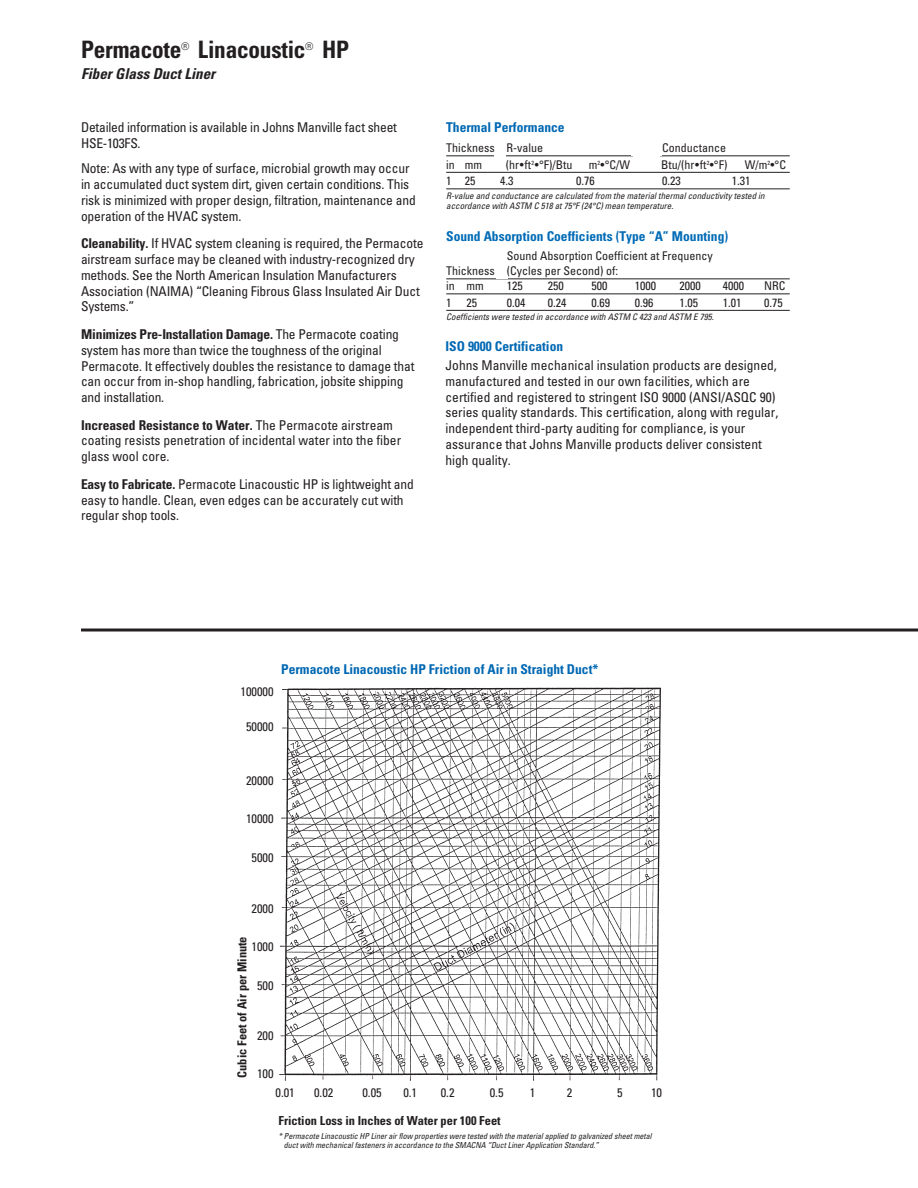
<style>
.page{position:relative;width:918px;height:1188px;background:#fff}
.page>*{position:absolute;margin:0;border:0;box-sizing:border-box;transform-origin:0 0}
.t1{font:700 condensed 24px "Univers";letter-spacing:-.01em;color:#231f20}
.t2{font:italic 700 condensed 15px "Univers";color:#231f20}
.para_copy{font:condensed 13.5px/15.8px "Univers";letter-spacing:-.01em;color:#231f20}
.Blue_heads{font:700 condensed 13.5px "Univers";color:#0168b3}
.t3{font:700 condensed 13.5px "Univers";color:#006bb6}
.t4{font:condensed 12.45px "Univers";color:#231f20}
.t5{font:700 condensed 12.45px "Univers";color:#231f20}
.t6{font:condensed 12px "Univers";color:#231f20}
.t7{font:10.5px "Univers";color:#231f20}
.t8{font:italic condensed 9px "Univers";color:#231f20}
.t9{font:italic condensed 8.25px/9.9px "Univers";letter-spacing:-.005em;color:#231f20}
.s1{font-weight:700}
</style>
<div class="page">
<svg style="left:81px;top:628px;width:837px;height:4px;background:#595657"></svg>
<hr style="left:446px;top:155px;width:344px;height:1px;background:#231f20">
<hr style="left:446px;top:172px;width:344px;height:1px;background:#231f20">
<hr style="left:446px;top:188px;width:344px;height:1px;background:#231f20">
<hr style="left:446px;top:278px;width:344px;height:1px;background:#231f20">
<hr style="left:446px;top:293px;width:344px;height:1px;background:#231f20">
<hr style="left:446px;top:310px;width:344px;height:1px;background:#231f20">
<img style="left:279px;top:687px;width:382px;height:394px">
<hr style="left:633px;top:154px;width:27px;height:3px;background:#fff">
<p class="t1" style="left:81px;top:35px;width:102px">Permacote</p>
<p class="t7" style="left:181px;top:40px;width:10px">®</p>
<p class="t1" style="left:198px;top:35px;width:109px">Linacoustic</p>
<p class="t7" style="left:305px;top:40px;width:10px">®</p>
<p class="t1" style="left:322px;top:35px;width:28px">HP</p>
<p class="t2" style="left:81px;top:65px;width:136px">Fiber Glass Duct Liner</p>
<p class="para_copy" style="left:81px;top:119px;width:318px">Detailed information is available in Johns Manville fact sheet<br>HSE-103FS.</p>
<p class="para_copy" style="left:81px;top:161px;width:336px">Note: As with any type of surface, microbial growth may occur in accumulated duct system dirt, given certain conditions. This risk is minimized with proper design, filtration, maintenance and operation of the HVAC system.</p>
<p class="para_copy" style="left:81px;top:236px;width:344px"><span class="s1">Cleanability.</span> If HVAC system cleaning is required, the Permacote airstream surface may be cleaned with industry-recognized dry methods. See the North American Insulation Manufacturers Association (NAIMA) “Cleaning Fibrous Glass Insulated Air Duct Systems.”</p>
<p class="para_copy" style="left:81px;top:326px;width:335px"><span class="s1">Minimizes Pre-Installation Damage.</span> The Permacote coating system has more than twice the toughness of the original Permacote. It effectively doubles the resistance to damage that can occur from in-shop handling, fabrication, jobsite shipping and installation.</p>
<p class="para_copy" style="left:81px;top:417px;width:322px"><span class="s1">Increased Resistance to Water.</span> The Permacote airstream coating resists penetration of incidental water into the fiber glass wool core.</p>
<p class="para_copy" style="left:81px;top:476px;width:334px"><span class="s1">Easy to Fabricate.</span> Permacote Linacoustic HP is lightweight and easy to handle. Clean, even edges can be accurately cut with regular shop tools.</p>
<p class="Blue_heads" style="left:446px;top:119px;width:120px">Thermal Performance</p>
<p class="t6" style="left:446px;top:140px;width:99px">Thickness R-value</p>
<p class="t6" style="left:662px;top:140px;width:66px">Conductance</p>
<p class="t6" style="left:446px;top:157px;width:37px">in mm</p>
<p class="t6" style="left:506px;top:157px;width:68px">(hr•ft<sup>2</sup>•°F)/Btu</p>
<p class="t6" style="left:589px;top:157px;width:43px">m<sup>2</sup>•°C/W</p>
<p class="t6" style="left:661px;top:157px;width:68px">Btu/(hr•ft<sup>2</sup>•°F)</p>
<p class="t6" style="left:745px;top:157px;width:43px">W/m<sup>2</sup>•°C</p>
<p class="t6" style="left:446px;top:173px;width:31px">1 25</p>
<p class="t6" style="left:500px;top:173px;width:15px">4.3</p>
<p class="t6" style="left:576px;top:173px;width:20px">0.76</p>
<p class="t6" style="left:662px;top:173px;width:20px">0.23</p>
<p class="t6" style="left:732px;top:173px;width:20px">1.31</p>
<p class="t8" style="left:446px;top:190px;width:320px">R-value and conductance are calculated from the material thermal conductivity tested in</p>
<p class="t8" style="left:446px;top:200px;width:229px">accordance with ASTM C 518 at 75°F (24°C) mean temperature.</p>
<p class="t3" style="left:446px;top:228px;width:283px">Sound Absorption Coefficients (Type “A” Mounting)</p>
<p class="t6" style="left:507px;top:248px;width:207px">Sound Absorption Coefficient at Frequency</p>
<p class="t6" style="left:446px;top:263px;width:174px">Thickness (Cycles per Second) of:</p>
<p class="t6" style="left:446px;top:278px;width:39px">in mm</p>
<p class="t6" style="left:507px;top:278px;width:17px">125</p>
<p class="t6" style="left:548px;top:278px;width:17px">250</p>
<p class="t6" style="left:591px;top:278px;width:17px">500</p>
<p class="t6" style="left:635px;top:278px;width:23px">1000</p>
<p class="t6" style="left:679px;top:278px;width:23px">2000</p>
<p class="t6" style="left:723px;top:278px;width:23px">4000</p>
<p class="t6" style="left:764px;top:278px;width:23px">NRC</p>
<p class="t6" style="left:446px;top:295px;width:32px">1 25</p>
<p class="t6" style="left:507px;top:295px;width:20px">0.04</p>
<p class="t6" style="left:548px;top:295px;width:20px">0.24</p>
<p class="t6" style="left:591px;top:295px;width:20px">0.69</p>
<p class="t6" style="left:635px;top:295px;width:20px">0.96</p>
<p class="t6" style="left:679px;top:295px;width:20px">1.05</p>
<p class="t6" style="left:723px;top:295px;width:20px">1.01</p>
<p class="t6" style="left:764px;top:295px;width:20px">0.75</p>
<p class="t8" style="left:446px;top:311px;width:269px">Coefficients were tested in accordance with ASTM C 423 and ASTM E 795.</p>
<p class="Blue_heads" style="left:446px;top:338px;width:119px">ISO 9000 Certification</p>
<p class="para_copy" style="left:446px;top:357px;width:334px">Johns Manville mechanical insulation products are designed, manufactured and tested in our own facilities, which are certified and registered to stringent ISO 9000 (ANSI/ASQC 90) series quality standards. This certification, along with regular, independent third-party auditing for compliance, is your assurance that Johns Manville products deliver consistent high quality.</p>
<p class="t4" style="left:241px;top:683px;width:35px">100000</p>
<p class="Blue_heads" style="left:281px;top:661px;width:319px">Permacote Linacoustic HP Friction of Air in Straight Duct*</p>
<p class="t4" style="left:246px;top:719px;width:29px">50000</p>
<p class="t4" style="left:246px;top:773px;width:29px">20000</p>
<p class="t4" style="left:246px;top:811px;width:29px">10000</p>
<p class="t4" style="left:252px;top:850px;width:24px">5000</p>
<p class="t4" style="left:252px;top:901px;width:24px">2000</p>
<p class="t4" style="left:252px;top:938px;width:24px">1000</p>
<p class="t4" style="left:257px;top:977px;width:18px">500</p>
<p class="t5" style="left:234px;top:1078px;width:143px;rotate:-90deg">Cubic Feet of Air per Minute</p>
<p class="t4" style="left:257px;top:1028px;width:18px">200</p>
<p class="t4" style="left:257px;top:1066px;width:18px">100</p>
<p class="t4" style="left:276px;top:1085px;width:21px">0.01</p>
<p class="t4" style="left:314px;top:1085px;width:21px">0.02</p>
<p class="t4" style="left:362px;top:1085px;width:21px">0.05</p>
<p class="t4" style="left:403px;top:1085px;width:15px">0.1</p>
<p class="t4" style="left:441px;top:1085px;width:15px">0.2</p>
<p class="t4" style="left:490px;top:1085px;width:15px">0.5</p>
<p class="t4" style="left:530px;top:1085px;width:7px">1</p>
<p class="t4" style="left:567px;top:1085px;width:7px">2</p>
<p class="t4" style="left:617px;top:1085px;width:7px">5</p>
<p class="t4" style="left:651px;top:1085px;width:13px">10</p>
<p class="t5" style="left:279px;top:1113px;width:224px">Friction Loss in Inches of Water per 100 Feet</p>
<p class="t9" style="left:284px;top:1131px;width:369px;text-indent:-5px">* Permacote Linacoustic HP Liner air flow properties were tested with the material applied to galvanized sheet metal duct with mechanical fasteners in accordance to the SMACNA “Duct Liner Application Standard.”</p>
</div>
